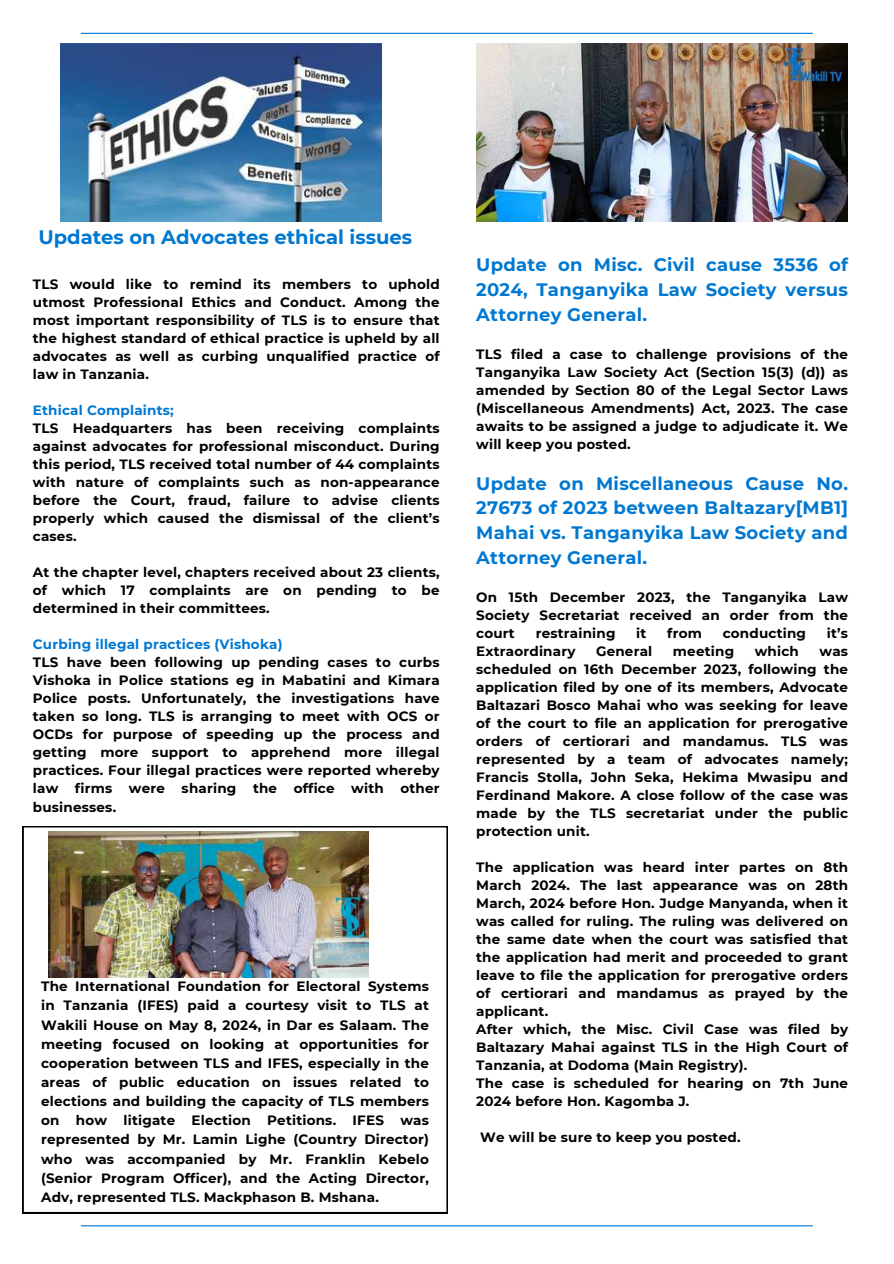
<style>
.page{position:relative;width:894px;height:1264px;background:#fff}
.page>*{position:absolute;margin:0;border:0;box-sizing:border-box;transform-origin:0 0}
.t1{font:700 19.5px "Montserrat";color:#0078d1}
.t2{font:700 18px/24.8px "Montserrat";letter-spacing:.015em;color:#0078d1;text-align:justify}
.t3{font:700 13.5px/18px "Montserrat";letter-spacing:.015em;color:#000;text-align:justify}
.t4{font:700 13.5px "Montserrat";letter-spacing:.015em;color:#0078d1}
</style>
<div class="page">
<hr style="left:81px;top:33px;width:731px;height:1px;background:#0078d1">
<hr style="left:81px;top:1225px;width:731px;height:1px;background:#0078d1">
<svg style="left:23px;top:826px;width:424px;height:386px"></svg>
<img style="left:61px;top:44px;width:320px;height:178px">
<img style="left:49px;top:832px;width:319px;height:145px">
<img style="left:476px;top:44px;width:371px;height:178px">
<h1 class="t1" style="left:38px;top:225px;width:375px">Updates on Advocates ethical issues</h1>
<p class="t3" style="left:33px;top:275px;width:408px">TLS would like to remind its members to uphold utmost Professional Ethics and Conduct. Among the most important responsibility of TLS is to ensure that the highest standard of ethical practice is upheld by all advocates as well as curbing unqualified practice of law in Tanzania.</p>
<p class="t4" style="left:33px;top:402px;width:142px">Ethical Complaints;</p>
<p class="t3" style="left:33px;top:419px;width:408px">TLS Headquarters has been receiving complaints against advocates for professional misconduct. During this period, TLS received total number of 44 complaints with nature of complaints such as non-appearance before the Court, fraud, failure to advise clients properly which caused the dismissal of the client’s cases.</p>
<p class="t3" style="left:33px;top:563px;width:408px">At the chapter level, chapters received about 23 clients, of which 17 complaints are on pending to be determined in their committees.</p>
<p class="t4" style="left:33px;top:636px;width:251px">Curbing illegal practices (Vishoka)</p>
<p class="t3" style="left:33px;top:653px;width:408px">TLS have been following up pending cases to curbs Vishoka in Police stations eg in Mabatini and Kimara Police posts. Unfortunately, the investigations have taken so long. TLS is arranging to meet with OCS or OCDs for purpose of speeding up the process and getting more support to apprehend more illegal practices. Four illegal practices were reported whereby law firms were sharing the office with other businesses.</p>
<p class="t3" style="left:41px;top:976px;width:389px;line-height:19.2px">The International Foundation for Electoral Systems in Tanzania (IFES) paid a courtesy visit to TLS at Wakili House on May 8, 2024, in Dar es Salaam. The meeting focused on looking at opportunities for cooperation between TLS and IFES, especially in the areas of public education on issues related to elections and building the capacity of TLS members on how litigate Election Petitions. IFES was represented by Mr. Lamin Lighe (Country Director) who was accompanied by Mr. Franklin Kebelo (Senior Program Officer), and the Acting Director, Adv, represented TLS. Mackphason B. Mshana.</p>
<h2 class="t2" style="left:476px;top:252px;width:373px">Update on Misc. Civil cause 3536 of 2024, Tanganyika Law Society versus Attorney General.</h2>
<p class="t3" style="left:476px;top:345px;width:373px">TLS filed a case to challenge provisions of the Tanganyika Law Society Act (Section 15(3) (d)) as amended by Section 80 of the Legal Sector Laws (Miscellaneous Amendments) Act, 2023. The case awaits to be assigned a judge to adjudicate it. We will keep you posted.</p>
<h2 class="t2" style="left:476px;top:471px;width:373px">Update on Miscellaneous Cause No.<br>27673 of 2023 between Baltazary[MB1] Mahai vs. Tanganyika Law Society and Attorney General.</h2>
<p class="t3" style="left:476px;top:588px;width:373px">On 15th December 2023, the Tanganyika Law Society Secretariat received an order from the court</p>
<p class="t3" style="left:535px;top:624px;width:81px">restraining</p>
<p class="t3" style="left:636px;top:624px;width:12px">it</p>
<p class="t3" style="left:667px;top:624px;width:36px">from</p>
<p class="t3" style="left:722px;top:624px;width:85px">conducting</p>
<p class="t3" style="left:826px;top:624px;width:23px">it’s</p>
<p class="t3" style="left:476px;top:642px;width:101px">Extraordinary</p>
<p class="t3" style="left:596px;top:642px;width:58px">General</p>
<p class="t3" style="left:672px;top:642px;width:63px">meeting</p>
<p class="t3" style="left:754px;top:642px;width:46px">which</p>
<p class="t3" style="left:476px;top:642px;width:373px;text-indent:343px">was scheduled on 16th December 2023, following the application filed by one of its members, Advocate Baltazari Bosco Mahai who was seeking for leave of the court to file an application for prerogative orders of certiorari and mandamus. TLS was represented by a team of advocates namely; Francis Stolla, John Seka, Hekima Mwasipu and Ferdinand Makore. A close follow of the case was made by the TLS secretariat under the public protection unit.</p>
<p class="t3" style="left:476px;top:858px;width:373px;text-align:left">The application was heard inter partes on 8th March 2024. The last appearance was on 28th March, 2024 before Hon. Judge Manyanda, when it was called for ruling. The ruling was delivered on the same date when the court was satisfied that the application had merit and proceeded to grant leave to file the application for prerogative orders of certiorari and mandamus as prayed by the applicant.<br>After which, the Misc. Civil Case was filed by Baltazary Mahai against TLS in the High Court of Tanzania, at Dodoma (Main Registry).<br>The case is scheduled for hearing on 7th June 2024 before Hon. Kagomba J.</p>
<p class="t3" style="left:480px;top:1128px;width:262px">We will be sure to keep you posted.</p>
</div>
